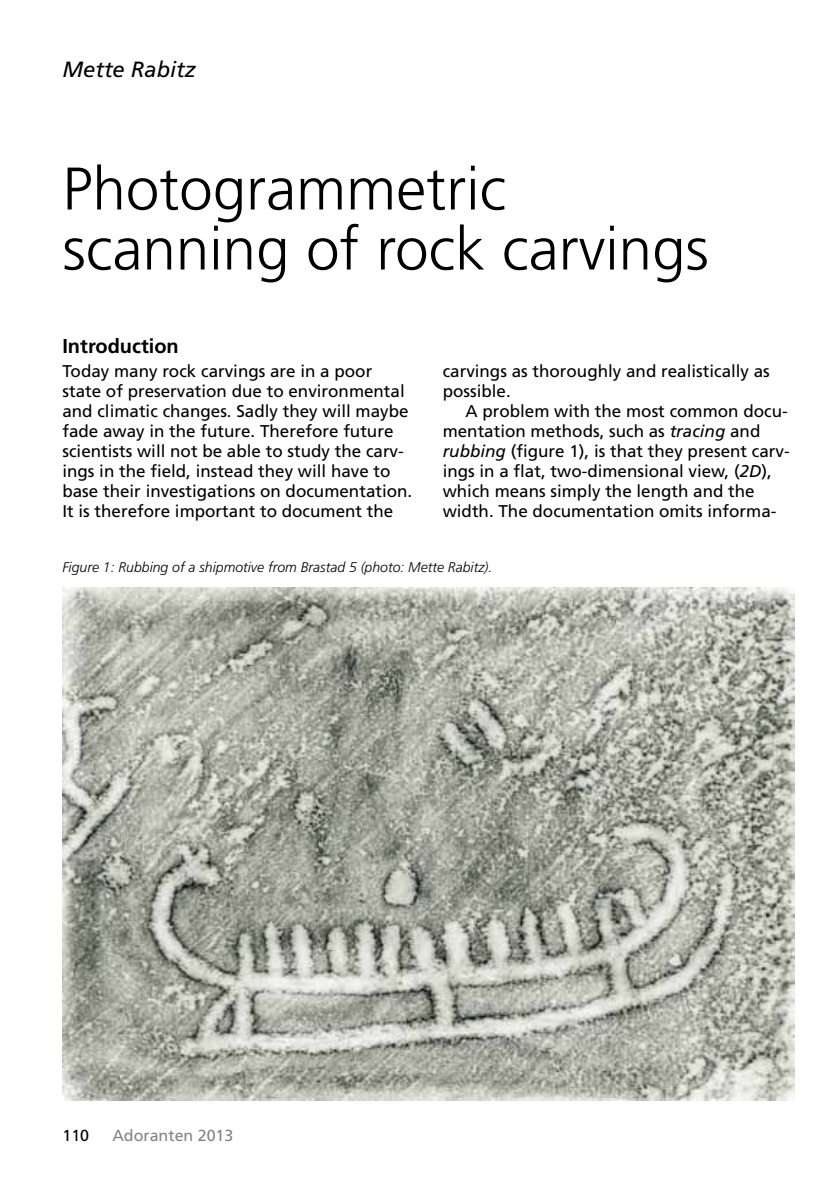
<style>
.page{position:relative;width:840px;height:1191px;background:#fff}
.page>*{position:absolute;margin:0;border:0;box-sizing:border-box;transform-origin:0 0}
.t1{font:300 60px/60px "Frutiger";color:#000}
.t2{font:italic 22px "Frutiger";color:#000}
.t3{font:700 20px "Frutiger";color:#000}
.t4{font:17px/20px "Frutiger";color:#000}
.t5{font:16px "Frutiger";color:#838382}
.t6{font:16px "Frutiger";color:#000}
.t7{font:italic 300 14px "Frutiger";color:#000}
.s1{font-style:italic}
</style>
<div class="page">
<img style="left:62px;top:587px;width:732px;height:513px">
<p class="t2" style="left:62px;top:56px;width:135px">Mette Rabitz</p>
<h1 class="t1" style="left:62px;top:160px;width:647px">Photogrammetric scanning of rock carvings</h1>
<p class="t3" style="left:62px;top:334px;width:118px">Introduction</p>
<p class="t4" style="left:62px;top:361px;width:351px">Today many rock carvings are in a poor state of preservation due to environmental and climatic changes. Sadly they will maybe fade away in the future. Therefore future scientists will not be able to study the carv&shy;ings in the field, instead they will have to base their investigations on documentation.<br>It is therefore important to document the</p>
<p class="t4" style="left:442px;top:361px;width:328px">carvings as thoroughly and realistically as possible.</p>
<p class="t4" style="left:442px;top:401px;width:348px;text-indent:23px">A problem with the most common docu&shy;mentation methods, such as <span class="s1">tracing</span> and <span class="s1">rubbing</span> (figure 1), is that they present carv&shy;ings in a flat, two-dimensional view, (<span class="s1">2D</span>), which means simply the length and the width. The documentation omits informa-</p>
<p class="t7" style="left:62px;top:559px;width:431px">Figure 1: Rubbing of a shipmotive from Brastad 5 (photo: Mette Rabitz).</p>
<p class="t6" style="left:62px;top:1125px;width:28px">110</p>
<p class="t5" style="left:112px;top:1125px;width:122px">Adoranten 2013</p>
</div>
